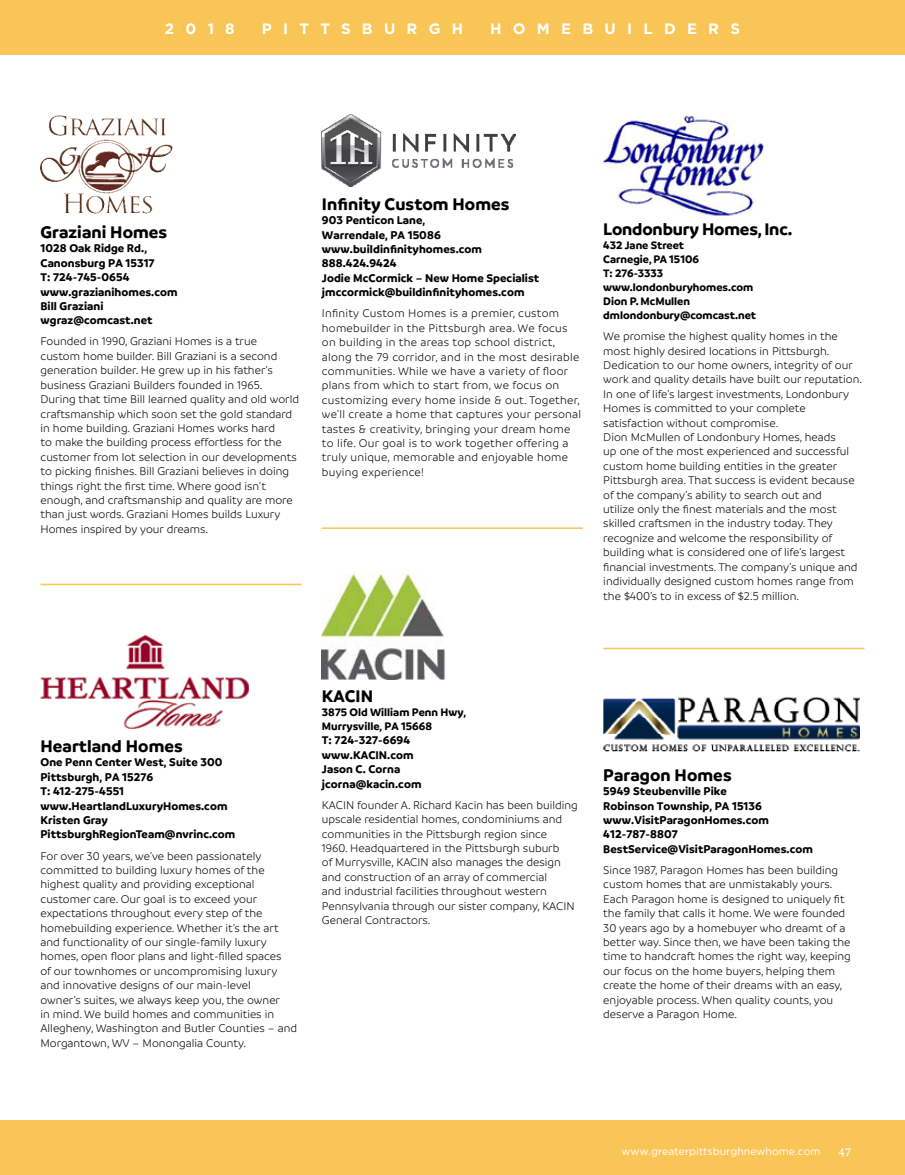
<style>
.page{position:relative;width:905px;height:1175px;background:#fff}
.page>*{position:absolute;margin:0;border:0;box-sizing:border-box;transform-origin:0 0}
.t1{font:700 18px "Branding";letter-spacing:.005em;color:#000}
.t2{font:700 15px "Gotham";letter-spacing:.75em;color:#fff}
.t3{font:13.5px "Alegreya SC";color:#fff}
.t4{font:300 12px/14.4px "Branding";color:#000}
.t5{font:700 12px/14.4px "Branding";letter-spacing:.005em;color:#000}
.t6{font:300 12px/14.4px "Branding";letter-spacing:.02em;color:#000}
.t7{font:700 11.7px/14.1px "Branding";color:#000}
.t8{font:10.5px "Gotham";color:#fff}
</style>
<div class="page">
<div style="left:0;top:0;width:904px;height:54px;background:#f9c556"></div>
<div style="left:0;top:1120px;width:904px;height:54px;background:#f9c556"></div>
<hr style="left:41px;top:583px;width:261px;height:2px;background:#f9c556">
<img style="left:40px;top:115px;width:132px;height:98px">
<hr style="left:322px;top:527px;width:261px;height:2px;background:#f9c556">
<img style="left:41px;top:635px;width:208px;height:93px">
<img style="left:322px;top:115px;width:193px;height:72px">
<img style="left:322px;top:575px;width:123px;height:104px">
<hr style="left:603px;top:647px;width:261px;height:2px;background:#f9c556">
<img style="left:603px;top:115px;width:160px;height:100px">
<img style="left:603px;top:697px;width:256px;height:54px">
<p class="t2" style="left:165px;top:19px;width:71px">2018</p>
<p class="t2" style="left:262px;top:19px;width:203px">PITTSBURGH</p>
<p class="t2" style="left:490px;top:19px;width:251px">HOMEBUILDERS</p>
<h1 class="t1" style="left:40px;top:222px;width:128px">Graziani Homes</h1>
<p class="t5" style="left:40px;top:241px;width:139px">1028 Oak Ridge Rd.,<br>Canonsburg PA 15317<br>T: 724-745-0654 www.grazianihomes.com<br>Bill Graziani wgraz@comcast.net</p>
<p class="t4" style="left:40px;top:334px;width:260px">Founded in 1990, Graziani Homes is a true custom home builder. Bill Graziani is a second generation builder. He grew up in his father’s business Graziani Builders founded in 1965.<br>During that time Bill learned quality and old world craftsmanship which soon set the gold standard in home building. Graziani Homes works hard<br>to make the building process effortless for the customer from lot selection in our developments to picking finishes. Bill Graziani believes in doing things right the first time. Where good isn’t enough, and craftsmanship and quality are more than just words. Graziani Homes builds Luxury Homes inspired by your dreams.</p>
<h1 class="t1" style="left:322px;top:193px;width:189px">Infinity Custom Homes</h1>
<p class="t5" style="left:322px;top:213px;width:219px">903 Penticon Lane,<br>Warrendale, PA 15086 www.buildinfinityhomes.com<br>888.424.9424<br>Jodie McCormick – New Home Specialist jmccormick@buildinfinityhomes.com</p>
<p class="t6" style="left:322px;top:306px;width:261px">Infinity Custom Homes is a premier, custom homebuilder in the Pittsburgh area. We focus on building in the areas top school district, along the 79 corridor, and in the most desirable communities. While we have a variety of floor plans from which to start from, we focus on customizing every home inside &amp; out. Together, we’ll create a home that captures your personal tastes &amp; creativity, bringing your dream home to life. Our goal is to work together offering a truly unique, memorable and enjoyable home buying experience!</p>
<h1 class="t1" style="left:603px;top:219px;width:190px">Londonbury Homes, Inc.</h1>
<p class="t7" style="left:603px;top:238px;width:154px">432 Jane Street<br>Carnegie, PA 15106<br>T: 276-3333 www.londonburyhomes.com<br>Dion P. McMullen dmlondonbury@comcast.net</p>
<p class="t4" style="left:603px;top:329px;width:260px">We promise the highest quality homes in the most highly desired locations in Pittsburgh.<br>Dedication to our home owners, integrity of our work and quality details have built our reputation.<br>In one of life’s largest investments, Londonbury Homes is committed to your complete satisfaction without compromise.<br>Dion McMullen of Londonbury Homes, heads<br>up one of the most experienced and successful custom home building entities in the greater Pittsburgh area. That success is evident because of the company’s ability to search out and<br>utilize only the finest materials and the most skilled craftsmen in the industry today. They recognize and welcome the responsibility of building what is considered one of life’s largest financial investments. The company’s unique and individually designed custom homes range from the $400’s to in excess of $2.5 million.</p>
<h1 class="t1" style="left:41px;top:735px;width:144px">Heartland Homes</h1>
<p class="t5" style="left:41px;top:755px;width:196px">One Penn Center West, Suite 300<br>Pittsburgh, PA 15276<br>T: 412-275-4551 www.HeartlandLuxuryHomes.com<br>Kristen Gray<br>PittsburghRegionTeam@nvrinc.com</p>
<p class="t4" style="left:41px;top:848px;width:258px">For over 30 years, we’ve been passionately committed to building luxury homes of the highest quality and providing exceptional customer care. Our goal is to exceed your expectations throughout every step of the homebuilding experience. Whether it’s the art and functionality of our single-family luxury homes, open floor plans and light-filled spaces<br>of our townhomes or uncompromising luxury and innovative designs of our main-level<br>owner’s suites, we always keep you, the owner<br>in mind. We build homes and communities in Allegheny, Washington and Butler Counties – and Morgantown, WV – Monongalia County.</p>
<h1 class="t1" style="left:322px;top:686px;width:53px">KACIN</h1>
<p class="t7" style="left:322px;top:705px;width:146px">3875 Old William Penn Hwy,<br>Murrysville, PA 15668</p>
<p class="t5" style="left:322px;top:733px;width:101px">T: 724-327-6694 www.KACIN.com<br>Jason C. Corna jcorna@kacin.com</p>
<p class="t4" style="left:322px;top:798px;width:257px">KACIN founder A. Richard Kacin has been building upscale residential homes, condominiums and communities in the Pittsburgh region since<br>1960. Headquartered in the Pittsburgh suburb<br>of Murrysville, KACIN also manages the design and construction of an array of commercial<br>and industrial facilities throughout western Pennsylvania through our sister company, KACIN General Contractors.</p>
<h1 class="t1" style="left:603px;top:764px;width:130px">Paragon Homes</h1>
<p class="t5" style="left:603px;top:784px;width:211px">5949 Steubenville Pike<br>Robinson Township, PA 15136 www.VisitParagonHomes.com<br>412-787-8807<br>BestService@VisitParagonHomes.com</p>
<p class="t4" style="left:603px;top:863px;width:249px">Since 1987, Paragon Homes has been building custom homes that are unmistakably yours.<br>Each Paragon home is designed to uniquely fit the family that calls it home. We were founded 30 years ago by a homebuyer who dreamt of a better way. Since then, we have been taking the time to handcraft homes the right way, keeping our focus on the home buyers, helping them create the home of their dreams with an easy, enjoyable process. When quality counts, you deserve a Paragon Home.</p>
<p class="t8" style="left:621px;top:1144px;width:201px">www.greaterpittsburghnewhome.com</p>
<p class="t3" style="left:838px;top:1142px;width:14px">47</p>
</div>
